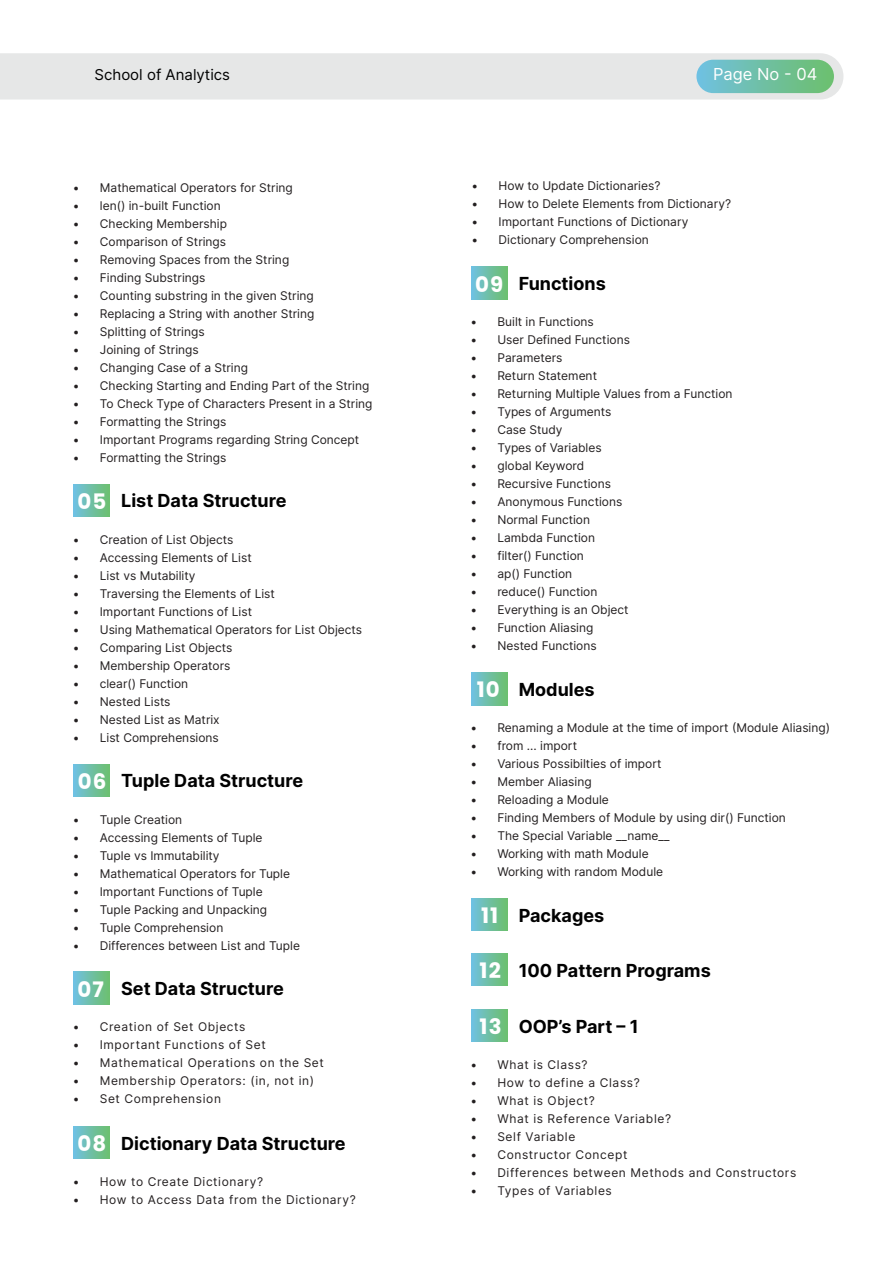
<style>
.page{position:relative;width:893px;height:1263px;background:#fff}
.page>*{position:absolute;margin:0;border:0;box-sizing:border-box;transform-origin:0 0}
.t1{font:700 21.3px "Poppins";letter-spacing:.05em;color:#fff}
.t2{font:700 18px "Inter";color:#010101}
.t3{font:16.5px "Inter";color:#fff}
.t4{font:15px "Inter";color:#010101}
.t5{font:12px "Inter";color:#231f20}
.t6{font:12px "Inter";letter-spacing:.05em;color:#231f20}
.s1{font-family:"Poppins";font-size:21.3px;color:#fff}
</style>
<div class="page">
<div style="left:0;top:53px;width:843px;height:47px;background:#e6e7e7"></div>
<div style="left:696px;top:60px;width:138px;height:33px;background:linear-gradient(to right,#70c1df,#6dbf6c);border-radius:17px"></div>
<div style="left:74px;top:484px;width:36px;height:32px;background:linear-gradient(to right,#70c0de,#6dbf6f)"></div>
<div style="left:74px;top:764px;width:36px;height:32px;background:linear-gradient(to right,#70c0de,#6dbf6f)"></div>
<div style="left:74px;top:972px;width:36px;height:32px;background:linear-gradient(to right,#70c0de,#6dbf6f)"></div>
<div style="left:74px;top:1126px;width:36px;height:33px;background:linear-gradient(to right,#70c0de,#6dbf6f)"></div>
<div style="left:471px;top:267px;width:36px;height:32px;background:linear-gradient(to right,#70c0e0,#6dbf70)"></div>
<div style="left:471px;top:673px;width:36px;height:32px;background:linear-gradient(to right,#70c0e0,#6dbf70)"></div>
<div style="left:471px;top:899px;width:36px;height:32px;background:linear-gradient(to right,#70c0e0,#6dbf70)"></div>
<div style="left:471px;top:954px;width:36px;height:32px;background:linear-gradient(to right,#70c0e0,#6dbf70)"></div>
<div style="left:471px;top:1009px;width:36px;height:33px;background:linear-gradient(to right,#70c0e0,#6dbf70)"></div>
<p class="t4" style="left:95px;top:64px;width:137px">School of Analytics</p>
<h3 class="t3" style="left:713px;top:62px;width:106px">Page No - 04</h3>
<p class="t5" style="left:73px;top:179px;width:222px">• Mathematical Operators for String</p>
<p class="t5" style="left:73px;top:197px;width:149px">• len() in-built Function</p>
<p class="t5" style="left:73px;top:215px;width:156px">• Checking Membership</p>
<p class="t5" style="left:73px;top:233px;width:155px">• Comparison of Strings</p>
<p class="t5" style="left:73px;top:251px;width:218px">• Removing Spaces from the String</p>
<p class="t5" style="left:73px;top:269px;width:134px">• Finding Substrings</p>
<p class="t5" style="left:73px;top:287px;width:242px">• Counting substring in the given String</p>
<p class="t5" style="left:73px;top:305px;width:243px">• Replacing a String with another String</p>
<p class="t5" style="left:73px;top:323px;width:133px">• Splitting of Strings</p>
<p class="t5" style="left:73px;top:341px;width:127px">• Joining of Strings</p>
<p class="t5" style="left:73px;top:359px;width:177px">• Changing Case of a String</p>
<p class="t5" style="left:73px;top:377px;width:298px">• Checking Starting and Ending Part of the String</p>
<p class="t5" style="left:73px;top:395px;width:301px">• To Check Type of Characters Present in a String</p>
<p class="t5" style="left:73px;top:413px;width:155px">• Formatting the Strings</p>
<p class="t5" style="left:73px;top:431px;width:288px">• Important Programs regarding String Concept</p>
<p class="t5" style="left:73px;top:449px;width:155px">• Formatting the Strings</p>
<h1 class="t1" style="left:78px;top:489px;width:30px">05</h1>
<p class="t5" style="left:73px;top:530px;width:162px">• Creation of List Objects</p>
<p class="t5" style="left:73px;top:548px;width:181px">• Accessing Elements of List</p>
<p class="t5" style="left:73px;top:566px;width:124px">• List vs Mutability</p>
<p class="t5" style="left:73px;top:584px;width:204px">• Traversing the Elements of List</p>
<p class="t5" style="left:73px;top:602px;width:181px">• Important Functions of List</p>
<p class="t5" style="left:73px;top:620px;width:291px">• Using Mathematical Operators for List Objects</p>
<p class="t5" style="left:73px;top:638px;width:161px">• Comparing List Objects</p>
<p class="t5" style="left:73px;top:656px;width:159px">• Membership Operators</p>
<p class="t5" style="left:73px;top:674px;width:117px">• clear() Function</p>
<p class="t5" style="left:73px;top:692px;width:99px">• Nested Lists</p>
<p class="t5" style="left:73px;top:710px;width:149px">• Nested List as Matrix</p>
<p class="t5" style="left:73px;top:728px;width:148px">• List Comprehensions</p>
<h2 class="t2" style="left:121px;top:487px;width:167px">List Data Structure</h2>
<h1 class="t1" style="left:78px;top:769px;width:30px">06</h1>
<p class="t5" style="left:73px;top:810px;width:111px">• Tuple Creation</p>
<p class="t5" style="left:73px;top:828px;width:191px">• Accessing Elements of Tuple</p>
<p class="t5" style="left:73px;top:846px;width:148px">• Tuple vs Immutability</p>
<p class="t5" style="left:73px;top:864px;width:219px">• Mathematical Operators for Tuple</p>
<p class="t5" style="left:73px;top:882px;width:191px">• Important Functions of Tuple</p>
<p class="t5" style="left:73px;top:900px;width:196px">• Tuple Packing and Unpacking</p>
<p class="t5" style="left:73px;top:918px;width:152px">• Tuple Comprehension</p>
<p class="t5" style="left:73px;top:936px;width:229px">• Differences between List and Tuple</p>
<h2 class="t2" style="left:121px;top:767px;width:183px">Tuple Data Structure</h2>
<h1 class="t1" style="left:78px;top:977px;width:28px">07</h1>
<p class="t6" style="left:73px;top:1018px;width:174px">• Creation of Set Objects</p>
<p class="t6" style="left:73px;top:1036px;width:195px">• Important Functions of Set</p>
<p class="t6" style="left:73px;top:1054px;width:253px">• Mathematical Operations on the Set</p>
<p class="t6" style="left:73px;top:1072px;width:243px">• Membership Operators: (in, not in)</p>
<p class="t6" style="left:73px;top:1090px;width:150px">• Set Comprehension</p>
<h2 class="t2" style="left:121px;top:975px;width:164px">Set Data Structure</h2>
<h1 class="t1" style="left:78px;top:1131px;width:30px">08</h1>
<p class="t6" style="left:73px;top:1173px;width:192px">• How to Create Dictionary?</p>
<p class="t6" style="left:73px;top:1191px;width:285px">• How to Access Data from the Dictionary?</p>
<h2 class="t2" style="left:121px;top:1129px;width:226px">Dictionary Data Structure</h2>
<p class="t5" style="left:472px;top:177px;width:190px">• How to Update Dictionaries?</p>
<p class="t5" style="left:472px;top:195px;width:261px">• How to Delete Elements from Dictionary?</p>
<p class="t5" style="left:472px;top:213px;width:218px">• Important Functions of Dictionary</p>
<p class="t5" style="left:472px;top:231px;width:179px">• Dictionary Comprehension</p>
<h1 class="t1" style="left:475px;top:272px;width:30px">09</h1>
<p class="t5" style="left:470px;top:313px;width:125px">• Built in Functions</p>
<p class="t5" style="left:470px;top:331px;width:161px">• User Defined Functions</p>
<p class="t5" style="left:470px;top:349px;width:94px">• Parameters</p>
<p class="t5" style="left:470px;top:367px;width:128px">• Return Statement</p>
<p class="t5" style="left:470px;top:385px;width:264px">• Returning Multiple Values from a Function</p>
<p class="t5" style="left:470px;top:403px;width:143px">• Types of Arguments</p>
<p class="t5" style="left:470px;top:421px;width:94px">• Case Study</p>
<p class="t5" style="left:470px;top:439px;width:133px">• Types of Variables</p>
<p class="t5" style="left:470px;top:457px;width:115px">• global Keyword</p>
<p class="t5" style="left:470px;top:475px;width:142px">• Recursive Functions</p>
<p class="t5" style="left:470px;top:493px;width:153px">• Anonymous Functions</p>
<p class="t5" style="left:470px;top:511px;width:121px">• Normal Function</p>
<p class="t5" style="left:470px;top:529px;width:126px">• Lambda Function</p>
<p class="t5" style="left:470px;top:547px;width:115px">• filter() Function</p>
<p class="t5" style="left:470px;top:565px;width:103px">• ap() Function</p>
<p class="t5" style="left:470px;top:583px;width:129px">• reduce() Function</p>
<p class="t5" style="left:470px;top:601px;width:160px">• Everything is an Object</p>
<p class="t5" style="left:470px;top:619px;width:125px">• Function Aliasing</p>
<p class="t5" style="left:470px;top:637px;width:128px">• Nested Functions</p>
<h2 class="t2" style="left:519px;top:270px;width:89px">Functions</h2>
<h1 class="t1" style="left:477px;top:677px;width:25px">10</h1>
<p class="t5" style="left:470px;top:719px;width:361px">• Renaming a Module at the time of import (Module Aliasing)</p>
<p class="t5" style="left:470px;top:737px;width:108px">• from ... import</p>
<p class="t5" style="left:470px;top:755px;width:193px">• Various Possibilties of import</p>
<p class="t5" style="left:470px;top:773px;width:123px">• Member Aliasing</p>
<p class="t5" style="left:470px;top:791px;width:140px">• Reloading a Module</p>
<p class="t5" style="left:470px;top:809px;width:317px">• Finding Members of Module by using dir() Function</p>
<p class="t5" style="left:470px;top:827px;width:201px">• The Special Variable __name__</p>
<p class="t5" style="left:470px;top:845px;width:180px">• Working with math Module</p>
<p class="t5" style="left:470px;top:863px;width:194px">• Working with random Module</p>
<h2 class="t2" style="left:519px;top:676px;width:77px">Modules</h2>
<h2 class="t2" style="left:481px;top:902px;width:125px"><span class="s1">11</span> Packages</h2>
<h2 class="t2" style="left:480px;top:957px;width:233px"><span class="s1">12</span> 100 Pattern Programs</h2>
<h1 class="t1" style="left:480px;top:1014px;width:24px">13</h1>
<p class="t6" style="left:470px;top:1056px;width:119px">• What is Class?</p>
<p class="t6" style="left:470px;top:1074px;width:171px">• How to define a Class?</p>
<p class="t6" style="left:470px;top:1092px;width:126px">• What is Object?</p>
<p class="t6" style="left:470px;top:1110px;width:202px">• What is Reference Variable?</p>
<p class="t6" style="left:470px;top:1128px;width:107px">• Self Variable</p>
<p class="t6" style="left:470px;top:1146px;width:159px">• Constructor Concept</p>
<p class="t6" style="left:470px;top:1164px;width:327px">• Differences between Methods and Constructors</p>
<p class="t6" style="left:470px;top:1182px;width:143px">• Types of Variables</p>
<h2 class="t2" style="left:519px;top:1012px;width:121px">OOP’s Part – 1</h2>
</div>
